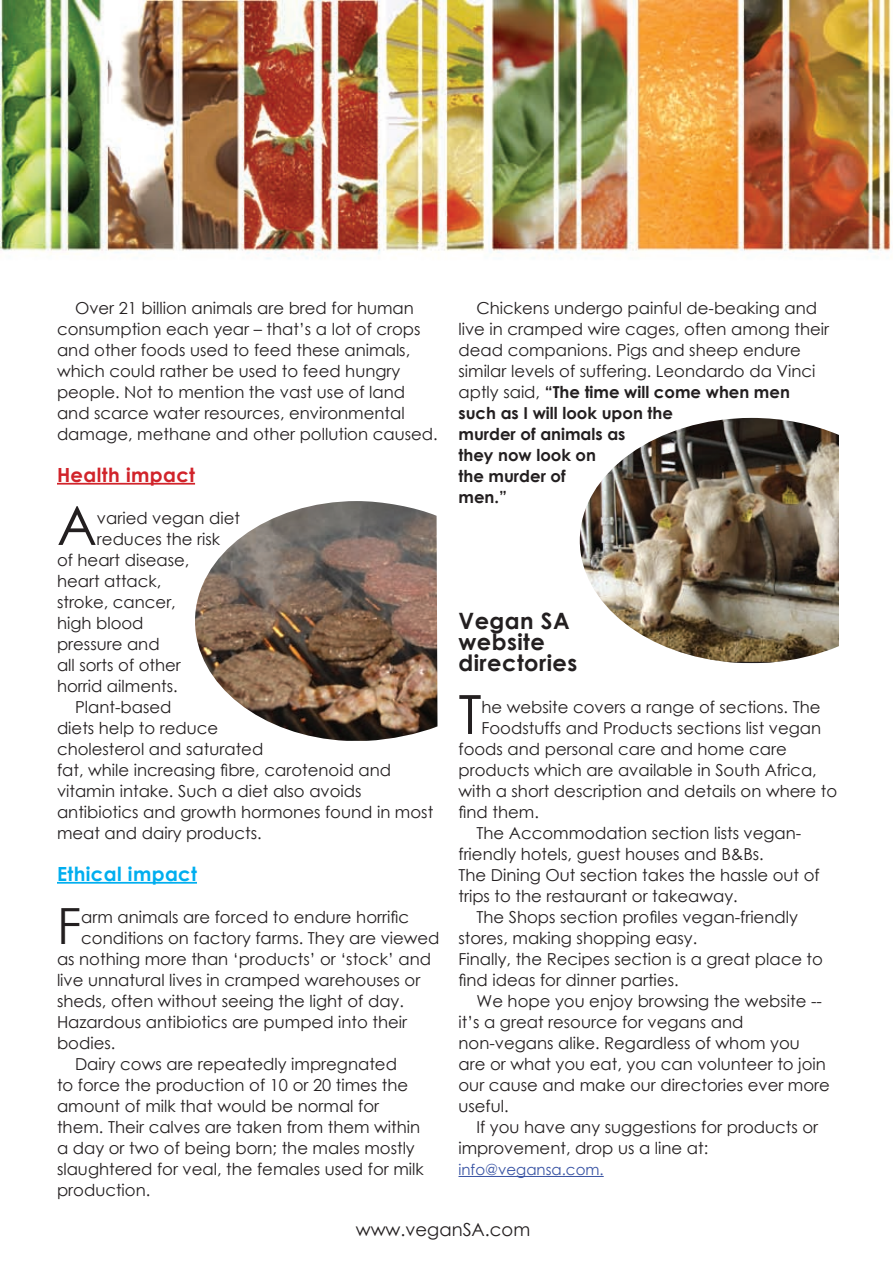
<style>
.page{position:relative;width:893px;height:1263px;background:#fff}
.page>*{position:absolute;margin:0;border:0;box-sizing:border-box;transform-origin:0 0}
.t1{font:54px "Century Gothic";color:#231f20}
.t2{font:49.95px "Century Gothic";color:#231f20}
.t3{font:700 22.5px/21px "Century Gothic";letter-spacing:.02em;color:#231f20}
.t4{font:700 19.5px "Century Gothic";letter-spacing:.02em;color:#00aeef}
.t5{font:700 19.5px "Century Gothic";letter-spacing:.02em;color:#d1232a}
.t6{font:18px "Century Gothic";color:#231f20}
.t7{font:16.5px/21px "Century Gothic";color:#231f20}
.t8{font:15px "Century Gothic";color:#3853a3}
.s1{font-weight:700}
</style>
<div class="page">
<img style="left:0;top:0;width:893px;height:882px">
<hr style="left:57px;top:483px;width:138px;height:2px;background:#d1232a">
<hr style="left:57px;top:882px;width:140px;height:2px;background:#00aeef">
<hr style="left:458px;top:1176px;width:146px;height:1px;background:#3853a3">
<img style="left:580px;top:418px;width:259px;height:245px">
<img style="left:195px;top:501px;width:242px;height:240px">
<p class="t7" style="left:57px;top:297px;width:382px;text-indent:18px">Over 21 billion animals are bred for human consumption each year – that’s a lot of crops and other foods used to feed these animals, which could rather be used to feed hungry people. Not to mention the vast use of land and scarce water resources, environmental damage, methane and other pollution caused.</p>
<p class="t5" style="left:57px;top:460px;width:140px">Health impact</p>
<h1 class="t1" style="left:57px;top:488px;width:41px">A</h1>
<p class="t7" style="left:97px;top:507px;width:145px">varied vegan diet</p>
<p class="t7" style="left:97px;top:528px;width:125px">reduces the risk</p>
<p class="t7" style="left:57px;top:549px;width:134px">of heart disease,</p>
<p class="t7" style="left:57px;top:570px;width:106px">heart attack,</p>
<p class="t7" style="left:57px;top:591px;width:120px">stroke, cancer,</p>
<p class="t7" style="left:57px;top:612px;width:88px">high blood</p>
<p class="t7" style="left:57px;top:633px;width:104px">pressure and</p>
<p class="t7" style="left:57px;top:654px;width:125px">all sorts of other</p>
<p class="t7" style="left:57px;top:675px;width:122px">horrid ailments.</p>
<p class="t7" style="left:75px;top:696px;width:98px">Plant-based</p>
<p class="t7" style="left:57px;top:717px;width:163px">diets help to reduce</p>
<p class="t7" style="left:57px;top:738px;width:208px">cholesterol and saturated</p>
<p class="t7" style="left:57px;top:759px;width:336px">fat, while increasing fibre, carotenoid and</p>
<p class="t7" style="left:57px;top:780px;width:306px">vitamin intake. Such a diet also avoids</p>
<p class="t7" style="left:57px;top:801px;width:378px">antibiotics and growth hormones found in most</p>
<p class="t7" style="left:57px;top:822px;width:206px">meat and dairy products.</p>
<p class="t4" style="left:57px;top:859px;width:142px">Ethical impact</p>
<h2 class="t2" style="left:57px;top:891px;width:26px">F</h2>
<p class="t7" style="left:81px;top:906px;width:329px">arm animals are forced to endure horrific</p>
<p class="t7" style="left:81px;top:927px;width:360px">conditions on factory farms. They are viewed</p>
<p class="t7" style="left:57px;top:948px;width:376px">as nothing more than ‘products’ or ‘stock’ and</p>
<p class="t7" style="left:57px;top:969px;width:365px">live unnatural lives in cramped warehouses or</p>
<p class="t7" style="left:57px;top:990px;width:348px">sheds, often without seeing the light of day.</p>
<p class="t7" style="left:57px;top:1011px;width:352px">Hazardous antibiotics are pumped into their</p>
<p class="t7" style="left:57px;top:1032px;width:60px">bodies.</p>
<p class="t7" style="left:75px;top:1053px;width:323px">Dairy cows are repeatedly impregnated</p>
<p class="t7" style="left:57px;top:1074px;width:353px">to force the production of 10 or 20 times the</p>
<p class="t7" style="left:57px;top:1095px;width:324px">amount of milk that would be normal for</p>
<p class="t7" style="left:57px;top:1116px;width:365px">them. Their calves are taken from them within</p>
<p class="t7" style="left:57px;top:1137px;width:359px">a day or two of being born; the males mostly</p>
<p class="t7" style="left:57px;top:1158px;width:368px">slaughtered for veal, the females used for milk</p>
<p class="t7" style="left:57px;top:1179px;width:95px">production.</p>
<p class="t7" style="left:458px;top:297px;width:372px;text-indent:18px">Chickens undergo painful de-beaking and live in cramped wire cages, often among their dead companions. Pigs and sheep endure similar levels of suffering. Leondardo da Vinci aptly said, <span class="s1">“The time will come when men such as I will look upon the<br>murder of animals as<br>they now look on<br>the murder of<br>men.”</span></p>
<h3 class="t3" style="left:458px;top:609px;width:120px">Vegan SA website directories</h3>
<h1 class="t1" style="left:458px;top:677px;width:25px">T</h1>
<p class="t7" style="left:481px;top:696px;width:340px">he website covers a range of sections. The</p>
<p class="t7" style="left:481px;top:717px;width:341px">Foodstuffs and Products sections list vegan</p>
<p class="t7" style="left:458px;top:738px;width:330px">foods and personal care and home care</p>
<p class="t7" style="left:458px;top:759px;width:360px">products which are available in South Africa,</p>
<p class="t7" style="left:458px;top:780px;width:380px">with a short description and details on where to</p>
<p class="t7" style="left:458px;top:801px;width:82px">find them.</p>
<p class="t7" style="left:476px;top:822px;width:326px">The Accommodation section lists vegan-</p>
<p class="t7" style="left:458px;top:843px;width:307px">friendly hotels, guest houses and B&amp;Bs.</p>
<p class="t7" style="left:458px;top:864px;width:363px">The Dining Out section takes the hassle out of</p>
<p class="t7" style="left:458px;top:885px;width:281px">trips to the restaurant or takeaway.</p>
<p class="t7" style="left:476px;top:906px;width:323px">The Shops section profiles vegan-friendly</p>
<p class="t7" style="left:458px;top:927px;width:240px">stores, making shopping easy.</p>
<p class="t7" style="left:458px;top:948px;width:366px">Finally, the Recipes section is a great place to</p>
<p class="t7" style="left:458px;top:969px;width:222px">find ideas for dinner parties.</p>
<p class="t7" style="left:476px;top:990px;width:347px">We hope you enjoy browsing the website --</p>
<p class="t7" style="left:458px;top:1011px;width:287px">it’s a great resource for vegans and</p>
<p class="t7" style="left:458px;top:1032px;width:343px">non-vegans alike. Regardless of whom you</p>
<p class="t7" style="left:458px;top:1053px;width:369px">are or what you eat, you can volunteer to join</p>
<p class="t7" style="left:458px;top:1074px;width:373px">our cause and make our directories ever more</p>
<p class="t7" style="left:458px;top:1095px;width:52px">useful.</p>
<p class="t7" style="left:476px;top:1116px;width:343px">If you have any suggestions for products or</p>
<p class="t7" style="left:458px;top:1137px;width:251px">improvement, drop us a line at:</p>
<p class="t8" style="left:458px;top:1159px;width:147px">info@vegansa.com.</p>
<p class="t6" style="left:356px;top:1217px;width:176px">www.veganSA.com</p>
</div>
